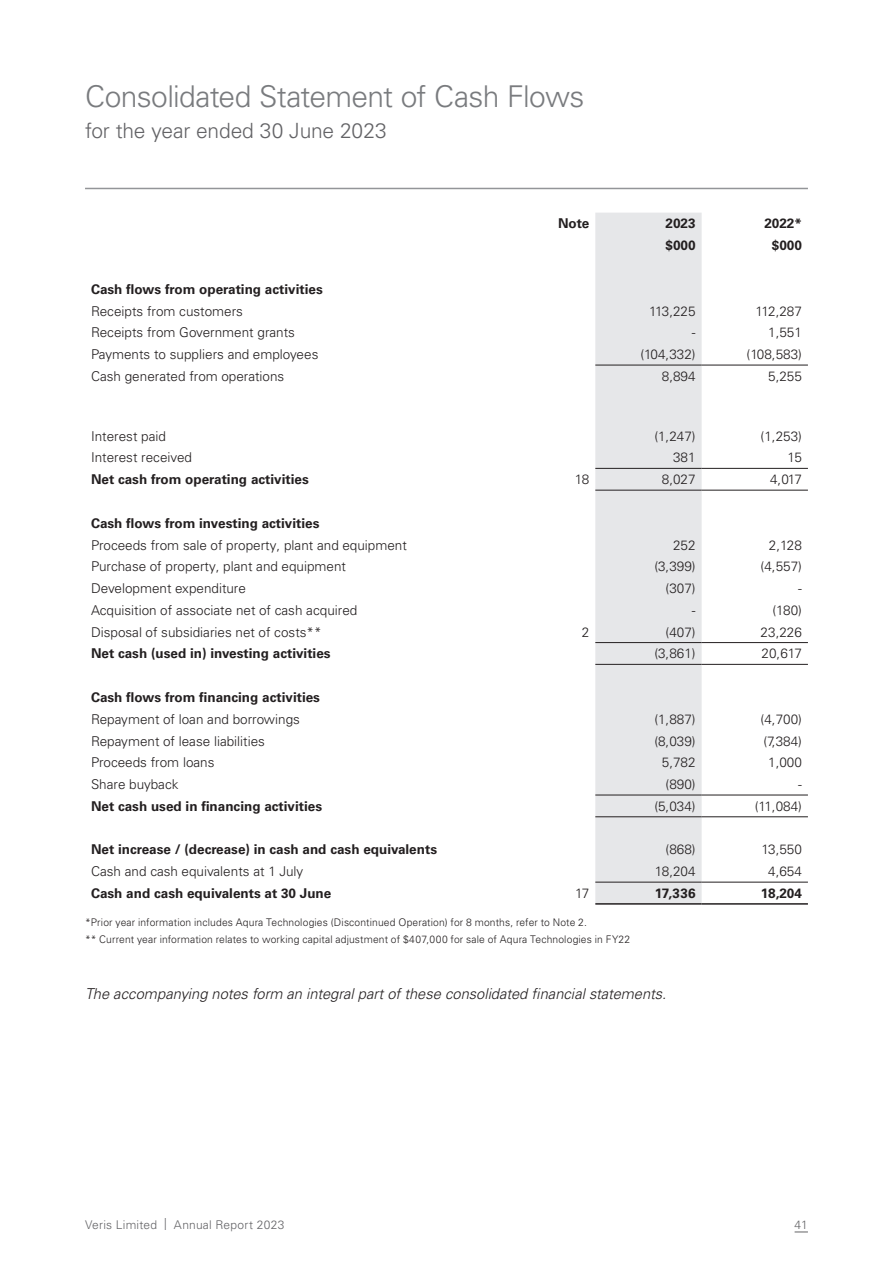
<style>
.page{position:relative;width:893px;height:1263px;background:#fff}
.page>*{position:absolute;margin:0;border:0;box-sizing:border-box;transform-origin:0 0}
.t1{font:300 30px "Univers LT Pro 45";letter-spacing:-.025em;color:#797b7e}
.t2{font:300 21px "Univers LT Pro 45";letter-spacing:-.01em;color:#636366}
.t3{font:italic 300 15px "Univers LT Pro 45";color:#231f20}
.t4{font:300 13.5px "Univers LT Pro 45";color:#231f20}
.t5{font:700 13.5px "Univers LT Pro 65";color:#231f20}
.t6{font:300 12px "Univers LT Pro 45";letter-spacing:.02em;color:#636366}
.t7{font:300 10.5px/16.8px "Univers LT Pro 45";letter-spacing:.015em;color:#231f20}
</style>
<div class="page">
<svg style="left:795px;top:1232px;width:13px;height:1px"></svg>
<hr style="left:85px;top:188px;width:723px;height:1px;background:#939598">
<div style="left:595px;top:213px;width:107px;height:690px;background:#e6e7e9"></div>
<hr style="left:595px;top:365px;width:107px;height:1px;background:#231f20">
<hr style="left:702px;top:365px;width:106px;height:1px;background:#231f20">
<hr style="left:595px;top:490px;width:107px;height:1px;background:#231f20">
<hr style="left:702px;top:490px;width:106px;height:1px;background:#231f20">
<hr style="left:595px;top:468px;width:107px;height:1px;background:#231f20">
<hr style="left:702px;top:468px;width:106px;height:1px;background:#231f20">
<hr style="left:595px;top:664px;width:107px;height:1px;background:#231f20">
<hr style="left:702px;top:664px;width:106px;height:1px;background:#231f20">
<hr style="left:595px;top:642px;width:107px;height:1px;background:#231f20">
<hr style="left:702px;top:642px;width:106px;height:1px;background:#231f20">
<hr style="left:595px;top:795px;width:107px;height:1px;background:#231f20">
<hr style="left:702px;top:795px;width:106px;height:1px;background:#231f20">
<hr style="left:595px;top:816px;width:107px;height:1px;background:#231f20">
<hr style="left:702px;top:816px;width:106px;height:1px;background:#231f20">
<hr style="left:595px;top:882px;width:107px;height:1px;background:#231f20">
<hr style="left:702px;top:882px;width:106px;height:1px;background:#231f20">
<hr style="left:595px;top:903px;width:107px;height:2px;background:#231f20">
<hr style="left:702px;top:903px;width:106px;height:2px;background:#231f20">
<h1 class="t1" style="left:85px;top:78px;width:501px">Consolidated Statement of Cash Flows</h1>
<h2 class="t2" style="left:85px;top:118px;width:303px">for the year ended 30 June 2023</h2>
<p class="t5" style="left:558px;top:216px;width:33px">Note</p>
<p class="t5" style="left:666px;top:216px;width:32px">2023</p>
<p class="t5" style="left:764px;top:216px;width:39px">2022*</p>
<p class="t5" style="left:666px;top:237px;width:32px">$000</p>
<p class="t5" style="left:772px;top:237px;width:32px">$000</p>
<p class="t5" style="left:91px;top:281px;width:233px">Cash flows from operating activities</p>
<p class="t4" style="left:91px;top:302px;width:154px">Receipts from customers</p>
<p class="t4" style="left:649px;top:302px;width:48px">113,225</p>
<p class="t4" style="left:755px;top:302px;width:48px">112,287</p>
<p class="t4" style="left:91px;top:324px;width:205px">Receipts from Government grants</p>
<p class="t4" style="left:692px;top:324px;width:5px">-</p>
<p class="t4" style="left:768px;top:324px;width:35px">1,551</p>
<p class="t4" style="left:91px;top:346px;width:229px">Payments to suppliers and employees</p>
<p class="t4" style="left:640px;top:346px;width:57px">(104,332)</p>
<p class="t4" style="left:747px;top:346px;width:57px">(108,583)</p>
<p class="t4" style="left:91px;top:368px;width:195px">Cash generated from operations</p>
<p class="t4" style="left:662px;top:368px;width:35px">8,894</p>
<p class="t4" style="left:768px;top:368px;width:35px">5,255</p>
<p class="t4" style="left:91px;top:428px;width:77px">Interest paid</p>
<p class="t4" style="left:654px;top:428px;width:43px">(1,247)</p>
<p class="t4" style="left:761px;top:428px;width:43px">(1,253)</p>
<p class="t4" style="left:91px;top:449px;width:103px">Interest received</p>
<p class="t4" style="left:673px;top:449px;width:24px">381</p>
<p class="t4" style="left:788px;top:449px;width:16px">15</p>
<p class="t5" style="left:91px;top:471px;width:219px">Net cash from operating activities</p>
<p class="t4" style="left:575px;top:471px;width:16px">18</p>
<p class="t4" style="left:662px;top:471px;width:35px">8,027</p>
<p class="t4" style="left:770px;top:471px;width:33px">4,017</p>
<p class="t5" style="left:91px;top:515px;width:230px">Cash flows from investing activities</p>
<p class="t4" style="left:91px;top:536px;width:317px">Proceeds from sale of property, plant and equipment</p>
<p class="t4" style="left:673px;top:536px;width:24px">252</p>
<p class="t4" style="left:769px;top:536px;width:35px">2,128</p>
<p class="t4" style="left:91px;top:558px;width:257px">Purchase of property, plant and equipment</p>
<p class="t4" style="left:654px;top:558px;width:43px">(3,399)</p>
<p class="t4" style="left:761px;top:558px;width:43px">(4,557)</p>
<p class="t4" style="left:91px;top:580px;width:156px">Development expenditure</p>
<p class="t4" style="left:666px;top:580px;width:32px">(307)</p>
<p class="t4" style="left:798px;top:580px;width:5px">-</p>
<p class="t4" style="left:91px;top:602px;width:268px">Acquisition of associate net of cash acquired</p>
<p class="t4" style="left:692px;top:602px;width:5px">-</p>
<p class="t4" style="left:772px;top:602px;width:31px">(180)</p>
<p class="t4" style="left:91px;top:624px;width:232px">Disposal of subsidiaries net of costs**</p>
<p class="t4" style="left:582px;top:624px;width:9px">2</p>
<p class="t4" style="left:666px;top:624px;width:32px">(407)</p>
<p class="t4" style="left:761px;top:624px;width:43px">23,226</p>
<p class="t5" style="left:91px;top:646px;width:241px">Net cash (used in) investing activities</p>
<p class="t4" style="left:654px;top:645px;width:43px">(3,861)</p>
<p class="t4" style="left:762px;top:645px;width:42px">20,617</p>
<p class="t5" style="left:91px;top:689px;width:230px">Cash flows from financing activities</p>
<p class="t4" style="left:91px;top:711px;width:210px">Repayment of loan and borrowings</p>
<p class="t4" style="left:654px;top:711px;width:43px">(1,887)</p>
<p class="t4" style="left:761px;top:711px;width:43px">(4,700)</p>
<p class="t4" style="left:91px;top:732px;width:176px">Repayment of lease liabilities</p>
<p class="t4" style="left:654px;top:732px;width:43px">(8,039)</p>
<p class="t4" style="left:763px;top:732px;width:40px">(7,384)</p>
<p class="t4" style="left:91px;top:754px;width:125px">Proceeds from loans</p>
<p class="t4" style="left:662px;top:754px;width:35px">5,782</p>
<p class="t4" style="left:768px;top:754px;width:35px">1,000</p>
<p class="t4" style="left:91px;top:776px;width:89px">Share buyback</p>
<p class="t4" style="left:666px;top:776px;width:32px">(890)</p>
<p class="t4" style="left:798px;top:776px;width:5px">-</p>
<p class="t5" style="left:91px;top:798px;width:233px">Net cash used in financing activities</p>
<p class="t4" style="left:654px;top:798px;width:43px">(5,034)</p>
<p class="t4" style="left:755px;top:798px;width:49px">(11,084)</p>
<p class="t5" style="left:91px;top:841px;width:348px">Net increase / (decrease) in cash and cash equivalents</p>
<p class="t4" style="left:666px;top:841px;width:32px">(868)</p>
<p class="t4" style="left:761px;top:841px;width:42px">13,550</p>
<p class="t4" style="left:91px;top:863px;width:214px">Cash and cash equivalents at 1 July</p>
<p class="t4" style="left:655px;top:863px;width:42px">18,204</p>
<p class="t4" style="left:768px;top:863px;width:35px">4,654</p>
<p class="t5" style="left:91px;top:885px;width:242px">Cash and cash equivalents at 30 June</p>
<p class="t4" style="left:575px;top:885px;width:16px">17</p>
<p class="t5" style="left:655px;top:885px;width:42px">17,336</p>
<p class="t5" style="left:761px;top:885px;width:43px">18,204</p>
<p class="t7" style="left:85px;top:914px;width:547px">*Prior year information includes Aqura Technologies (Discontinued Operation) for 8 months, refer to Note 2.<br>** Current year information relates to working capital adjustment of $407,000 for sale of Aqura Technologies in FY22</p>
<p class="t3" style="left:85px;top:984px;width:582px">The accompanying notes form an integral part of these consolidated financial statements.</p>
<p class="t6" style="left:85px;top:1217px;width:201px">Veris Limited | Annual Report 2023</p>
<p class="t6" style="left:795px;top:1217px;width:15px">41</p>
</div>
